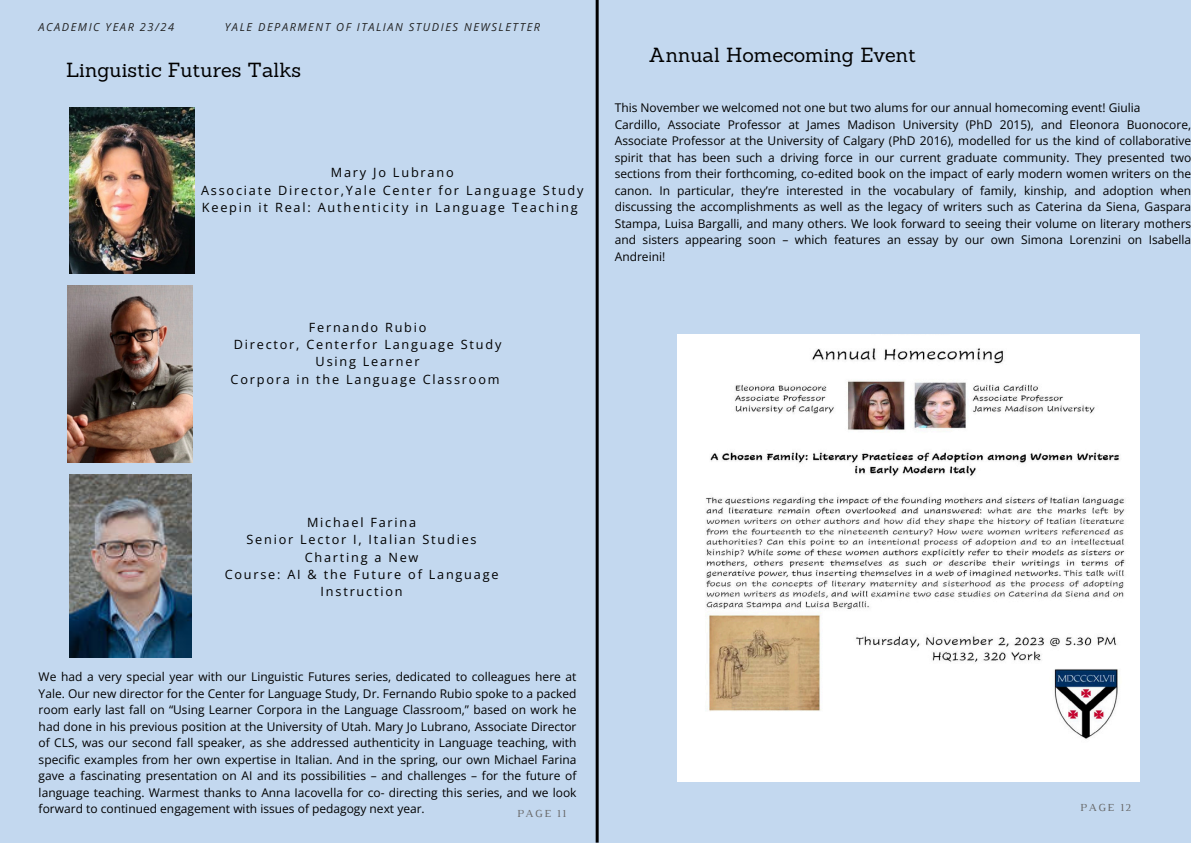
<style>
.page{position:relative;width:1191px;height:843px;background:#fff}
.page>*{position:absolute;margin:0;border:0;box-sizing:border-box;transform-origin:0 0}
.t1{font:19.9px "Sanchez";color:#000}
.t2{font:12.7px/17.2px "Open Sans";letter-spacing:.14em;color:#000;text-align:center}
.t3{font:12px/16.5px "Open Sans";color:#000;text-align:justify}
.t4{font:italic 11px "Open Sans";letter-spacing:.14em;color:#222}
.t5{font:11px "Luthier";letter-spacing:.14em;color:#666}
</style>
<div class="page">
<div style="left:0;top:0;width:1190px;height:842px;background:#c3d8ef"></div>
<hr style="left:595px;top:0;width:3px;height:842px;background:#000">
<img style="left:677px;top:335px;width:462px;height:446px">
<img style="left:69px;top:474px;width:122px;height:183px">
<img style="left:68px;top:286px;width:124px;height:176px">
<img style="left:69px;top:107px;width:125px;height:167px">
<h2 class="t4" style="left:38px;top:19px;width:137px">ACADEMIC YEAR 23/24</h2>
<p class="t4" style="left:225px;top:19px;width:317px">YALE DEPARMENT OF ITALIAN STUDIES NEWSLETTER</p>
<h2 class="t1" style="left:66px;top:57px;width:237px">Linguistic Futures Talks</h2>
<p class="t2" style="left:201px;top:164px;width:384px">Mary Jo Lubrano<br>Associate Director,Yale Center for Language Study<br>Keepin it Real: Authenticity in Language Teaching</p>
<h1 class="t2" style="left:230px;top:318px;width:272px">Fernando Rubio<br>Director, Centerfor Language Study<br>Using Learner<br>Corpora in the Language Classroom</h1>
<h2 class="t1" style="left:649px;top:42px;width:268px">Annual Homecoming Event</h2>
<h2 class="t3" style="left:614px;top:99px;width:578px;text-align:left">This November we welcomed not one but two alums for our annual homecoming event! Giulia<br>Cardillo, Associate Professor at James Madison University (PhD 2015), and Eleonora Buonocore, Associate Professor at the University of Calgary (PhD 2016), modelled for us the kind of collaborative spirit that has been such a driving force in our current graduate community. They presented two sections from their forthcoming, co-edited book on the impact of early modern women writers on the canon. In particular, they’re interested in the vocabulary of family, kinship, and adoption when discussing the accomplishments as well as the legacy of writers such as Caterina da Siena, Gaspara Stampa, Luisa Bargalli, and many others. We look forward to seeing their volume on literary mothers and sisters appearing soon – which features an essay by our own Simona Lorenzini on Isabella Andreini!</h2>
<h2 class="t2" style="left:225px;top:513px;width:275px">Michael Farina<br>Senior Lector I, Italian Studies<br>Charting a New<br>Course: AI &amp; the Future of Language<br>Instruction</h2>
<p class="t3" style="left:39px;top:668px;width:539px">We had a very special year with our Linguistic Futures series, dedicated to colleagues here at Yale. Our new director for the Center for Language Study, Dr. Fernando Rubio spoke to a packed room early last fall on “Using Learner Corpora in the Language Classroom,” based on work he had done in his previous position at the University of Utah. Mary Jo Lubrano, Associate Director of CLS, was our second fall speaker, as she addressed authenticity in Language teaching, with specific examples from her own expertise in Italian. And in the spring, our own Michael Farina gave a fascinating presentation on AI and its possibilities – and challenges – for the future of language teaching. Warmest thanks to Anna Iacovella for co- directing this series, and we look forward to continued engagement with issues of pedagogy next year.</p>
<p class="t5" style="left:517px;top:809px;width:50px">PAGE 11</p>
<p class="t5" style="left:1080px;top:802px;width:52px">PAGE 12</p>
</div>
